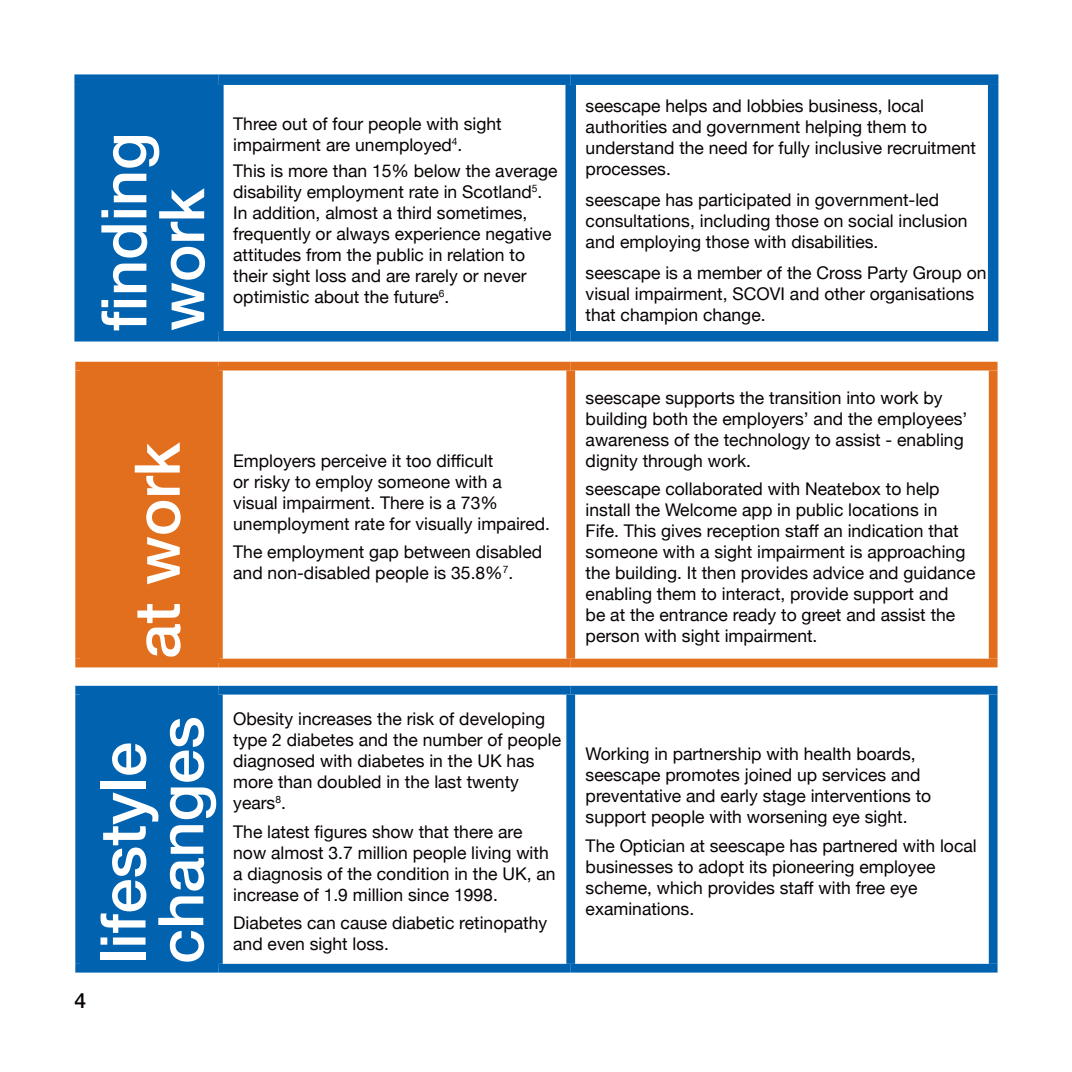
<style>
.page{position:relative;width:1072px;height:1072px;background:#fff}
.page>*{position:absolute;margin:0;border:0;box-sizing:border-box;transform-origin:0 0}
.Heading{font:500 63px/57.8px "Helvetica Neue";color:#fff}
.t1{font:500 21px "Helvetica Neue";color:#080302}
.Basic{font:17.5px/21px "Helvetica Neue";color:#080302}
.Heading-2{font:17.5px/21px "Helvetica Neue";color:#080302}
</style>
<div class="page">
<svg style="left:80px;top:85px;width:138px;height:878px;background:#136db5"></svg>
<div style="left:80px;top:366px;width:138px;height:297px;background:#e26f1d"></div>
<div style="left:75px;top:362px;width:143px;height:8px;background:#e26f1d"></div>
<div style="left:75px;top:370px;width:9px;height:288px;background:#e26f1d"></div>
<div style="left:218px;top:362px;width:352px;height:8px;background:#e26f1d"></div>
<div style="left:214px;top:370px;width:9px;height:288px;background:#e26f1d"></div>
<div style="left:570px;top:362px;width:427px;height:8px;background:#e26f1d"></div>
<div style="left:566px;top:370px;width:9px;height:288px;background:#e26f1d"></div>
<div style="left:988px;top:370px;width:9px;height:288px;background:#e26f1d"></div>
<div style="left:75px;top:658px;width:143px;height:9px;background:#e26f1d"></div>
<div style="left:218px;top:658px;width:352px;height:9px;background:#e26f1d"></div>
<div style="left:570px;top:658px;width:427px;height:9px;background:#e26f1d"></div>
<div style="left:74px;top:74px;width:144px;height:11px;background:#0162b0"></div>
<div style="left:74px;top:85px;width:11px;height:246px;background:#0162b0"></div>
<div style="left:218px;top:74px;width:352px;height:11px;background:#0162b0"></div>
<div style="left:213px;top:85px;width:11px;height:246px;background:#0162b0"></div>
<div style="left:570px;top:74px;width:428px;height:11px;background:#0162b0"></div>
<div style="left:565px;top:85px;width:11px;height:246px;background:#0162b0"></div>
<div style="left:987px;top:85px;width:11px;height:246px;background:#0162b0"></div>
<div style="left:74px;top:331px;width:144px;height:10px;background:#0162b0"></div>
<div style="left:218px;top:331px;width:352px;height:10px;background:#0162b0"></div>
<div style="left:570px;top:331px;width:428px;height:10px;background:#0162b0"></div>
<div style="left:75px;top:685px;width:143px;height:9px;background:#0162b0"></div>
<div style="left:75px;top:694px;width:9px;height:269px;background:#0162b0"></div>
<div style="left:218px;top:685px;width:352px;height:9px;background:#0162b0"></div>
<div style="left:214px;top:694px;width:9px;height:269px;background:#0162b0"></div>
<div style="left:570px;top:685px;width:427px;height:9px;background:#0162b0"></div>
<div style="left:566px;top:694px;width:9px;height:269px;background:#0162b0"></div>
<div style="left:988px;top:694px;width:9px;height:269px;background:#0162b0"></div>
<div style="left:75px;top:963px;width:143px;height:9px;background:#0162b0"></div>
<div style="left:218px;top:963px;width:352px;height:9px;background:#0162b0"></div>
<div style="left:570px;top:963px;width:427px;height:9px;background:#0162b0"></div>
<p class="Heading" style="left:90px;top:331px;width:200px;rotate:-90deg">finding work</p>
<p class="Heading-2" style="left:233px;top:114px;width:270px">Three out of four people with sight impairment are unemployed<sup>4</sup>.</p>
<p class="Heading-2" style="left:233px;top:161px;width:326px">This is more than 15% below the average disability employment rate in Scotland<sup>5</sup>.<br>In addition, almost a third sometimes, frequently or always experience negative attitudes from the public in relation to their sight loss and are rarely or never optimistic about the future<sup>6</sup>.</p>
<p class="Heading" style="left:123px;top:658px;width:218px;rotate:-90deg">at work</p>
<p class="Basic" style="left:233px;top:451px;width:318px">Employers perceive it too difficult<br>or risky to employ someone with a visual impairment. There is a 73% unemployment rate for visually impaired.</p>
<p class="Basic" style="left:233px;top:542px;width:310px">The employment gap between disabled and non-disabled people is 35.8%<sup>7</sup>.</p>
<p class="t1" style="left:74px;top:983px;width:13px">4</p>
<p class="Heading" style="left:89px;top:963px;width:249px;rotate:-90deg">lifestyle changes</p>
<p class="Basic" style="left:233px;top:709px;width:329px">Obesity increases the risk of developing type 2 diabetes and the number of people diagnosed with diabetes in the UK has more than doubled in the last twenty years<sup>8</sup>.</p>
<p class="Basic" style="left:233px;top:821px;width:324px">The latest figures show that there are now almost 3.7 million people living with a diagnosis of the condition in the UK, an increase of 1.9 million since 1998.</p>
<p class="Basic" style="left:233px;top:913px;width:315px">Diabetes can cause diabetic retinopathy and even sight loss.</p>
<p class="Heading-2" style="left:585px;top:96px;width:392px">seescape helps and lobbies business, local authorities and government helping them to understand the need for fully inclusive recruitment processes.</p>
<p class="Heading-2" style="left:585px;top:190px;width:383px">seescape has participated in government-led consultations, including those on social inclusion and employing those with disabilities.</p>
<p class="Heading-2" style="left:585px;top:263px;width:402px">seescape is a member of the Cross Party Group on visual impairment, SCOVI and other organisations that champion change.</p>
<p class="Basic" style="left:585px;top:388px;width:383px">seescape supports the transition into work by building both the employers’ and the employees’ awareness of the technology to assist - enabling dignity through work.</p>
<p class="Basic" style="left:585px;top:479px;width:391px">seescape collaborated with Neatebox to help install the Welcome app in public locations in<br>Fife. This gives reception staff an indication that someone with a sight impairment is approaching the building. It then provides advice and guidance enabling them to interact, provide support and<br>be at the entrance ready to greet and assist the person with sight impairment.</p>
<p class="Basic" style="left:585px;top:744px;width:347px">Working in partnership with health boards, seescape promotes joined up services and preventative and early stage interventions to support people with worsening eye sight.</p>
<p class="Basic" style="left:585px;top:836px;width:392px">The Optician at seescape has partnered with local businesses to adopt its pioneering employee scheme, which provides staff with free eye examinations.</p>
</div>
